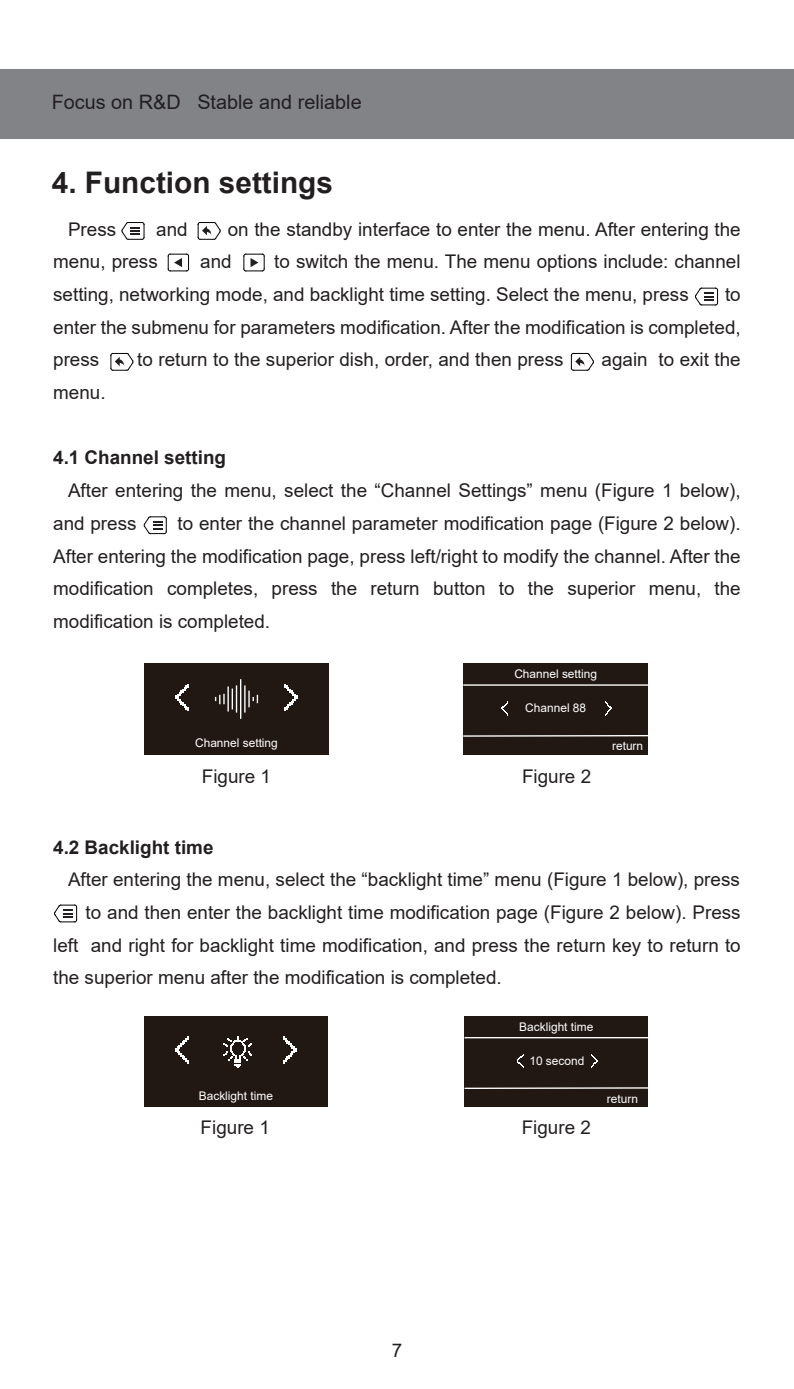
<style>
.page{position:relative;width:794px;height:1389px;background:#fff}
.page>*{position:absolute;margin:0;border:0;box-sizing:border-box;transform-origin:0 0}
.t1{font:700 29.75px "Arial";color:#231f20}
.t2{font:19.95px "Arial";color:#231f20}
.t3{font:18.9px/32.6px "Arial";color:#231f20}
.t4{font:700 18.9px "Arial";color:#231f20}
.t5{font:11.9px "Arial";color:#fff}
</style>
<div class="page">
<div style="left:0;top:70px;width:794px;height:69px;background:#818387"></div>
<svg style="left:243px;top:253px;width:22px;height:19px"></svg>
<svg style="left:167px;top:253px;width:23px;height:19px"></svg>
<svg style="left:121px;top:222px;width:24px;height:18px"></svg>
<svg style="left:197px;top:222px;width:24px;height:18px"></svg>
<svg style="left:695px;top:287px;width:23px;height:19px"></svg>
<svg style="left:570px;top:352px;width:24px;height:19px"></svg>
<svg style="left:110px;top:352px;width:24px;height:19px"></svg>
<svg style="left:143px;top:516px;width:24px;height:19px"></svg>
<svg style="left:54px;top:904px;width:24px;height:19px"></svg>
<div style="left:144px;top:663px;width:185px;height:92px;background:#211814"></div>
<svg style="left:215px;top:694px;width:10px;height:10px"></svg>
<hr style="left:227px;top:686px;width:2px;height:26px;background:#fff">
<svg style="left:232px;top:685px;width:5px;height:28px"></svg>
<hr style="left:240px;top:679px;width:1px;height:40px;background:#fff">
<svg style="left:244px;top:685px;width:14px;height:28px"></svg>
<svg style="left:175px;top:684px;width:14px;height:27px"></svg>
<svg style="left:284px;top:684px;width:14px;height:27px"></svg>
<div style="left:463px;top:663px;width:185px;height:92px;background:#211814"></div>
<hr style="left:463px;top:684px;width:185px;height:2px;background:#fff">
<hr style="left:463px;top:735px;width:187px;height:2px;background:#fff">
<svg style="left:501px;top:701px;width:7px;height:14px"></svg>
<svg style="left:605px;top:701px;width:7px;height:14px"></svg>
<div style="left:464px;top:1016px;width:184px;height:91px;background:#211814"></div>
<hr style="left:464px;top:1037px;width:184px;height:1px;background:#fff">
<hr style="left:464px;top:1087px;width:186px;height:2px;background:#fff">
<svg style="left:517px;top:1055px;width:6px;height:12px"></svg>
<svg style="left:591px;top:1054px;width:7px;height:14px"></svg>
<div style="left:144px;top:1016px;width:184px;height:91px;background:#211814"></div>
<svg style="left:175px;top:1036px;width:14px;height:27px"></svg>
<svg style="left:283px;top:1036px;width:14px;height:27px"></svg>
<svg style="left:224px;top:1036px;width:28px;height:32px"></svg>
<p class="t2" style="left:52px;top:89px;width:311px">Focus on R&amp;D Stable and reliable</p>
<h1 class="t1" style="left:52px;top:161px;width:283px">4. Function settings</h1>
<p class="t3" style="left:68px;top:213px;width:50px">Press</p>
<p class="t3" style="left:156px;top:213px;width:33px">and</p>
<p class="t3" style="left:228px;top:213px;width:514px">on the standby interface to enter the menu. After entering the</p>
<p class="t3" style="left:53px;top:245px;width:106px">menu, press</p>
<p class="t3" style="left:200px;top:245px;width:33px">and</p>
<p class="t3" style="left:53px;top:245px;width:689px;text-indent:221px">to switch the menu. The menu options include: channel setting, networking mode, and backlight time setting. Select the menu, press</p>
<p class="t3" style="left:53px;top:278px;width:689px;text-align:justify;text-indent:672px">to enter the submenu for parameters modification. After the modification is completed, press</p>
<p class="t3" style="left:137px;top:343px;width:428px">to return to the superior dish, order, and then press</p>
<p class="t3" style="left:601px;top:343px;width:141px">again to exit the</p>
<p class="t3" style="left:53px;top:376px;width:54px">menu.</p>
<p class="t4" style="left:53px;top:444px;width:174px">4.1 Channel setting</p>
<p class="t3" style="left:53px;top:474px;width:689px;text-indent:15px">After entering the menu, select the “Channel Settings” menu (Figure 1 below), and press</p>
<p class="t3" style="left:53px;top:507px;width:689px;text-align:justify;text-indent:124px">to enter the channel parameter modification page (Figure 2 below).<br>After entering the modification page, press left/right to modify the channel. After the modification completes, press the return button to the superior menu, the modification is completed.</p>
<p class="t5" style="left:195px;top:735px;width:84px">Channel setting</p>
<p class="t3" style="left:202px;top:760px;width:71px">Figure 1</p>
<p class="t5" style="left:514px;top:666px;width:84px">Channel setting</p>
<p class="t5" style="left:525px;top:699px;width:62px">Channel 88</p>
<p class="t3" style="left:522px;top:760px;width:71px">Figure 2</p>
<p class="t5" style="left:612px;top:738px;width:33px">return</p>
<p class="t4" style="left:53px;top:834px;width:162px">4.2 Backlight time</p>
<p class="t3" style="left:68px;top:863px;width:673px">After entering the menu, select the “backlight time” menu (Figure 1 below), press</p>
<p class="t3" style="left:86px;top:896px;width:656px">to and then enter the backlight time modification page (Figure 2 below). Press</p>
<p class="t3" style="left:53px;top:929px;width:689px">left and right for backlight time modification, and press the return key to return to</p>
<p class="t3" style="left:53px;top:961px;width:450px">the superior menu after the modification is completed.</p>
<p class="t5" style="left:199px;top:1087px;width:76px">Backlight time</p>
<p class="t3" style="left:201px;top:1111px;width:71px">Figure 1</p>
<p class="t3" style="left:392px;top:1334px;width:12px">7</p>
<p class="t5" style="left:519px;top:1018px;width:76px">Backlight time</p>
<p class="t5" style="left:529px;top:1053px;width:56px">10 second</p>
<p class="t3" style="left:522px;top:1111px;width:71px">Figure 2</p>
<p class="t5" style="left:607px;top:1090px;width:33px">return</p>
</div>
